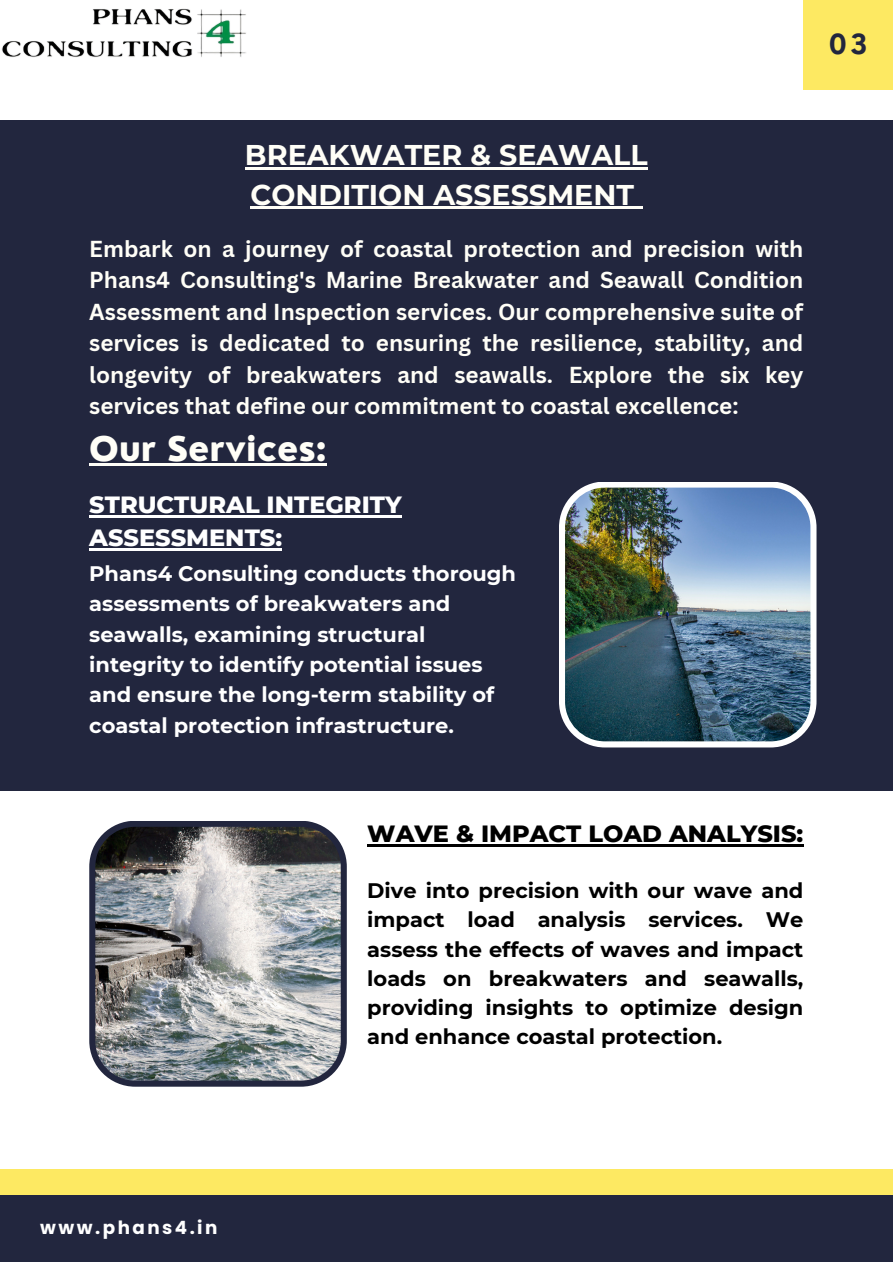
<style>
.page{position:relative;width:893px;height:1264px;background:#fff}
.page>*{position:absolute;margin:0;border:0;box-sizing:border-box;transform-origin:0 0}
.t1{font:800 33px "Nourd";color:#fffef7}
.t2{font:700 28.5px "Montserrat";color:#fffef7}
.t3{font:700 27px "Nourd";color:#22263e}
.t4{font:800 24px/32.5px "Montserrat";color:#fff}
.t5{font:800 24px "Montserrat";color:#000}
.t6{font:700 22.5px/31.5px "Canva Sans";color:#fffef7;text-align:justify}
.t7{font:700 21px/30.3px "Montserrat";color:#fff}
.t8{font:700 21px/29.2px "Montserrat";color:#000;text-align:justify}
.t9{font:700 18.3px "Poppins";letter-spacing:.135em;color:#fff}
</style>
<div class="page">
<div style="left:0;top:120px;width:892px;height:670px;background:#22263e"></div>
<div style="left:803px;top:0;width:89px;height:89px;background:#fde962"></div>
<img style="left:559px;top:482px;width:257px;height:265px">
<img style="left:89px;top:821px;width:258px;height:265px">
<div style="left:0;top:1194px;width:892px;height:68px;background:#22263e"></div>
<div style="left:0;top:1168px;width:892px;height:26px;background:#fde962"></div>
<img style="left:1px;top:8px;width:245px;height:49px">
<hr style="left:89px;top:463px;width:238px;height:3px;background:#fffef7">
<hr style="left:89px;top:515px;width:312px;height:2px;background:#fff">
<hr style="left:89px;top:548px;width:193px;height:2px;background:#fff">
<hr style="left:367px;top:844px;width:436px;height:2px;background:#000">
<hr style="left:245px;top:167px;width:402px;height:3px;background:#fffef7">
<hr style="left:250px;top:207px;width:384px;height:2px;background:#fffef7">
<svg style="left:634px;top:207px;width:8px;height:2px"></svg>
<p class="t3" style="left:828px;top:27px;width:40px">03</p>
<p class="t2" style="left:245px;top:138px;width:404px">BREAKWATER &amp; SEAWALL</p>
<p class="t2" style="left:250px;top:177px;width:385px">CONDITION ASSESSMENT</p>
<p class="t6" style="left:89px;top:232px;width:715px">Embark on a journey of coastal protection and precision with Phans4 Consulting's Marine Breakwater and Seawall Condition Assessment and Inspection services. Our comprehensive suite of services is dedicated to ensuring the resilience, stability, and longevity of breakwaters and seawalls. Explore the six key services that define our commitment to coastal excellence:</p>
<p class="t1" style="left:89px;top:428px;width:239px">Our Services:</p>
<p class="t4" style="left:89px;top:488px;width:314px">STRUCTURAL INTEGRITY<br>ASSESSMENTS:</p>
<p class="t7" style="left:89px;top:558px;width:428px">Phans4 Consulting conducts thorough assessments of breakwaters and seawalls, examining structural integrity to identify potential issues and ensure the long-term stability of coastal protection infrastructure.</p>
<p class="t5" style="left:367px;top:818px;width:437px">WAVE &amp; IMPACT LOAD ANALYSIS:</p>
<p class="t8" style="left:367px;top:876px;width:437px">Dive into precision with our wave and impact load analysis services. We assess the effects of waves and impact loads on breakwaters and seawalls, providing insights to optimize design and enhance coastal protection.</p>
<p class="t9" style="left:40px;top:1214px;width:179px">www.phans4.in</p>
</div>
